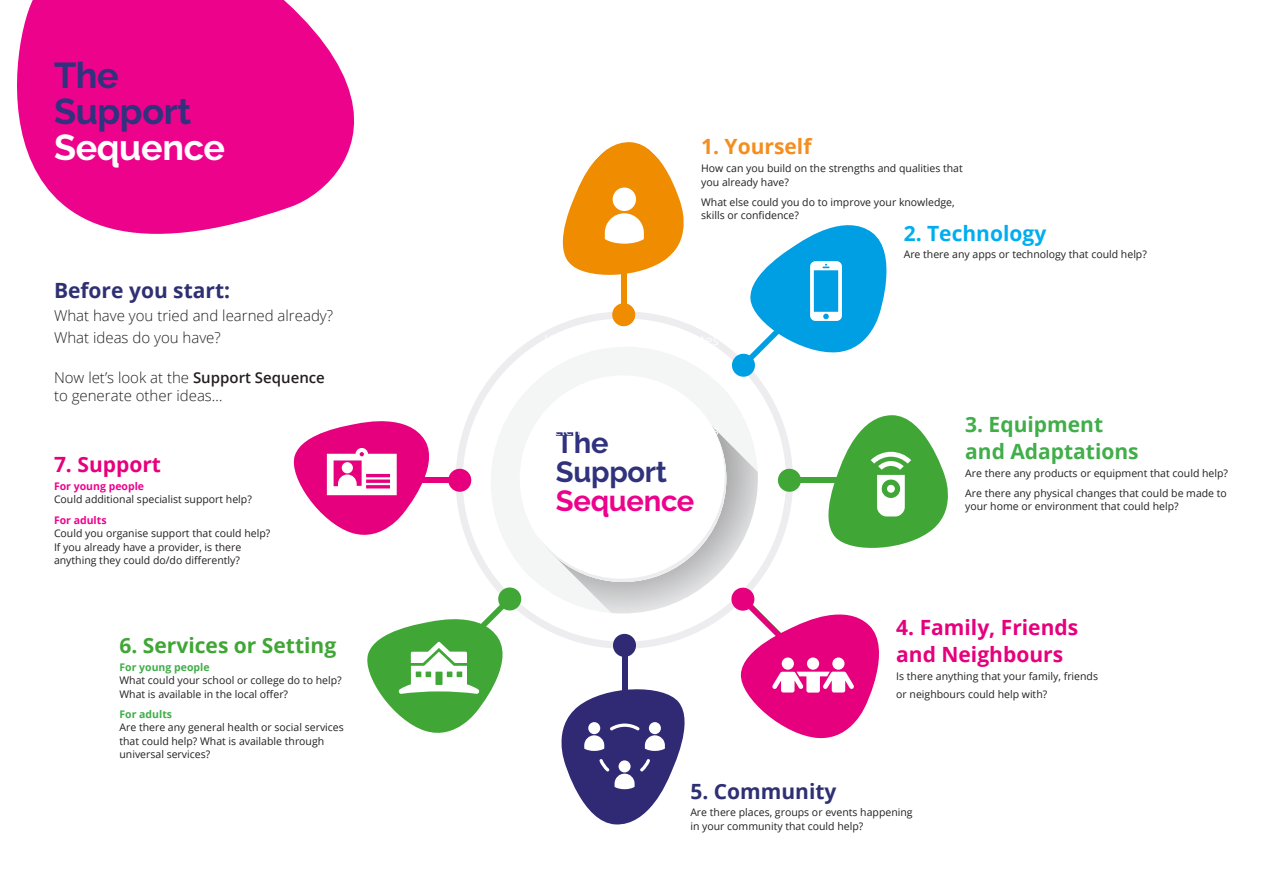
<style>
.page{position:relative;width:1263px;height:893px;background:#fff}
.page>*{position:absolute;margin:0;border:0;box-sizing:border-box;transform-origin:0 0}
.t1{font:700 36px/36px "Raleway";letter-spacing:-.01em;color:#30327d}
.t2{font:700 36px "Raleway";letter-spacing:-.01em;color:#fff}
.t3{font:700 29.1px/29.1px "Raleway";letter-spacing:-.01em;color:#30327d}
.t4{font:700 29.1px "Raleway";letter-spacing:-.01em;color:#ed028c}
.t5{font:700 21px/27px "Open Sans";color:#e6007d}
.t6{font:700 21px "Open Sans";color:#2f3074}
.t7{font:700 21px/27px "Open Sans";color:#40ae49}
.t8{font:700 21px "Open Sans";color:#40a636}
.t9{font:700 21px "Open Sans";color:#00aeef}
.t10{font:700 21px "Open Sans";color:#f48e21}
.t11{font:300 15px/22.2px "Open Sans";color:#231f20}
.t12{font:10.5px/13.5px "Open Sans";color:#231f20}
.t13{font:700 10.5px "Open Sans";color:#40ae49}
.t14{font:700 10.5px "Open Sans";color:#ed028c}
.s1{font-weight:600}
</style>
<div class="page">
<svg style="left:17px;top:0;width:338px;height:234px;background:#ef1f99"></svg>
<svg style="left:288px;top:141px;width:660px;height:684px"></svg>
<h1 class="t1" style="left:54px;top:57px;width:139px">The<br>Support</h1>
<h1 class="t2" style="left:54px;top:126px;width:172px">Sequence</h1>
<h3 class="t6" style="left:54px;top:276px;width:178px">Before you start:</h3>
<h3 class="t11" style="left:54px;top:304px;width:281px">What have you tried and learned already?<br>What ideas do you have?</h3>
<h3 class="t11" style="left:54px;top:368px;width:272px;line-height:18px">Now let’s look at the <span class="s1">Support Sequence </span>to generate other ideas…</h3>
<h3 class="t5" style="left:54px;top:451px;width:109px">7. Support</h3>
<p class="t14" style="left:54px;top:479px;width:92px">For young people</p>
<p class="t12" style="left:54px;top:493px;width:199px">Could additional specialist support help?</p>
<p class="t14" style="left:54px;top:512px;width:54px">For adults</p>
<p class="t12" style="left:54px;top:526px;width:218px">Could you organise support that could help?<br>If you already have a provider, is there anything they could do/do differently?</p>
<h3 class="t8" style="left:119px;top:630px;width:218px">6. Services or Setting</h3>
<p class="t13" style="left:119px;top:659px;width:92px">For young people</p>
<p class="t12" style="left:119px;top:673px;width:224px">What could your school or college do to help?<br>What is available in the local offer?</p>
<p class="t13" style="left:119px;top:707px;width:54px">For adults</p>
<p class="t12" style="left:119px;top:720px;width:226px">Are there any general health or social services that could help? What is available through universal services?</p>
<h3 class="t10" style="left:701px;top:132px;width:112px">1. Yourself</h3>
<p class="t12" style="left:701px;top:161px;width:263px">How can you build on the strengths and qualities that you already have?</p>
<p class="t12" style="left:701px;top:195px;width:255px">What else could you do to improve your knowledge, skills or confidence?</p>
<h2 class="t3" style="left:556px;top:428px;width:113px">The<br>Support</h2>
<h2 class="t4" style="left:556px;top:484px;width:140px">Sequence</h2>
<h3 class="t9" style="left:904px;top:219px;width:144px">2. Technology</h3>
<p class="t12" style="left:904px;top:247px;width:245px">Are there any apps or technology that could help?</p>
<h3 class="t7" style="left:965px;top:410px;width:175px">3. Equipment and Adaptations</h3>
<p class="t12" style="left:965px;top:462px;width:264px;line-height:20.2px">Are there any products or equipment that could help?<br>Are there any physical changes that could be made to</p>
<p class="t12" style="left:965px;top:500px;width:215px">your home or environment that could help?</p>
<h3 class="t5" style="left:896px;top:614px;width:183px">4. Family, Friends and Neighbours</h3>
<p class="t12" style="left:896px;top:667px;width:203px;line-height:18px">Is there anything that your family, friends or neighbours could help with?</p>
<h3 class="t6" style="left:690px;top:776px;width:148px">5. Community</h3>
<p class="t12" style="left:690px;top:806px;width:224px">Are there places, groups or events happening in your community that could help?</p>
</div>
